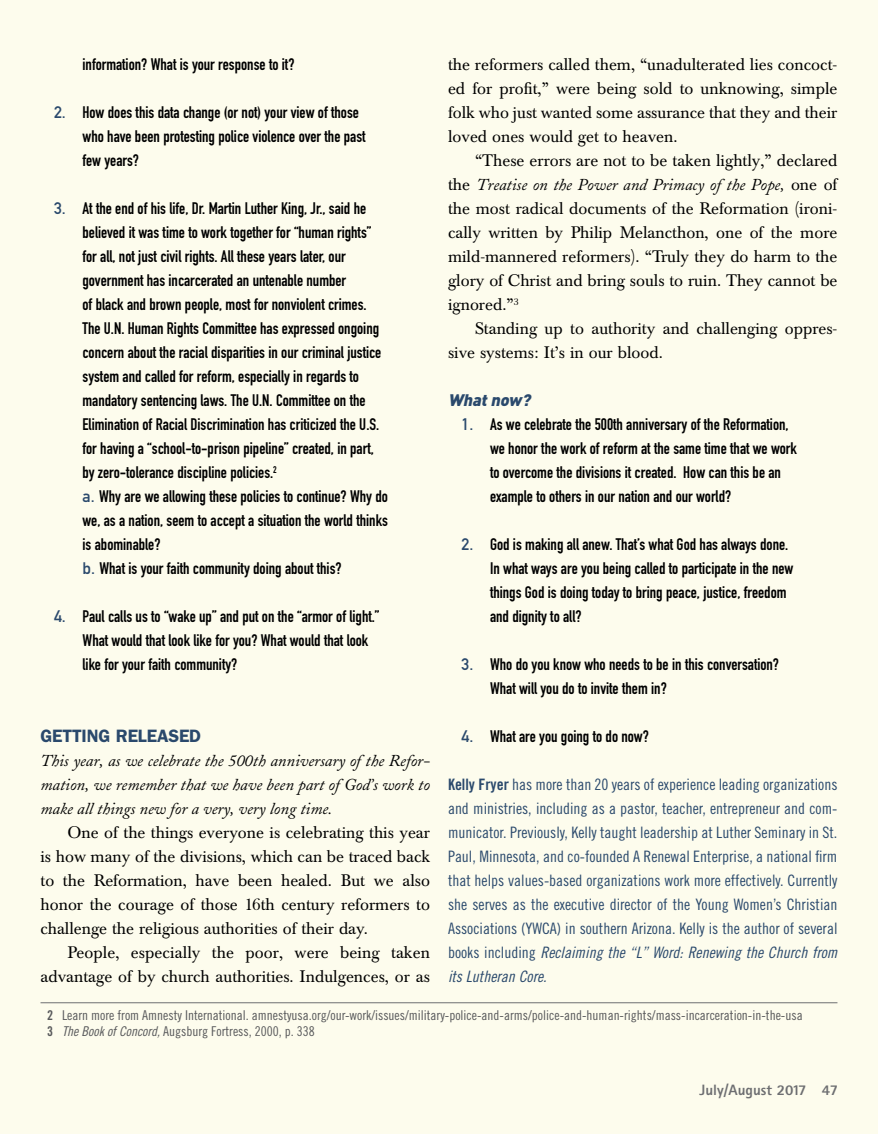
<style>
.page{position:relative;width:878px;height:1134px;background:#fdfced}
.page>*{position:absolute;margin:0;border:0;box-sizing:border-box;transform-origin:0 0}
.t1{font:600 18px "Franklin Gothic";letter-spacing:-.01em;color:#2a496c}
.t2{font:16.5px/24px "DIN Engschrift";color:#000}
.t3{font:16.5px/24px "Baskerville BE";color:#000;text-align:justify}
.t4{font:italic 16.5px/24px "Adobe Caslon";color:#000;text-align:justify}
.t5{font:italic 900 16.5px "DIN";color:#2a496c}
.t6{font:15.75px/24px "Trade Gothic Cond Eighteen";color:#2a496c;text-align:justify}
.t7{font:15.75px/24px "Trade Gothic Cond Eighteen Obl";color:#2a496c}
.t8{font:800 15px "Rotis Sans Serif";color:#6d6e71}
.t9{font:13.5px/16.5px "Trade Gothic Cond Eighteen";color:#58595b}
.s1{font-family:"Baskerville BE";font-style:normal}
.s2{font-family:"DIN Mittelschrift";color:#2a496c}
.s3{font-family:"Trade Gothic Bold Cond Twenty"}
.s4{font-family:"Trade Gothic Cond Eighteen"}
.s5{font-family:"Trade Gothic Cond Eighteen Obl"}
</style>
<div class="page">
<hr style="left:40px;top:1002px;width:797px;height:1px;background:#6d6e71">
<p class="t3" style="left:448px;top:53px;width:391px">the reformers called them, “unadulterated lies concoct&shy;ed for profit,” were being sold to unknowing, simple folk who just wanted some assurance that they and their loved ones would get to heaven.</p>
<p class="t3" style="left:475px;top:149px;width:364px">“These errors are not to be taken lightly,” declared</p>
<p class="t4" style="left:448px;top:173px;width:391px"><span class="s1">the</span> Treatise on the Power and Primacy of the Pope, <span class="s1">one of</span></p>
<p class="t3" style="left:448px;top:197px;width:391px">the most radical documents of the Reformation (ironi&shy;cally written by Philip Melancthon, one of the more mild-mannered reformers). “Truly they do harm to the glory of Christ and bring souls to ruin. They cannot be ignored.”<sup>3</sup></p>
<p class="t3" style="left:448px;top:317px;width:391px;text-indent:27px">Standing up to authority and challenging oppres&shy;sive systems: It’s in our blood.</p>
<p class="t5" style="left:448px;top:389px;width:88px">Whatnow?</p>
<p class="t2" style="left:490px;top:413px;width:308px;text-indent:-28px"><span class="s2">1.</span> As we celebrate the 500th anniversary of the Reformation, we honor the work of reform at the same time that we work to overcome the divisions it created. How can this be an example to others in our nation and our world?</p>
<p class="t2" style="left:490px;top:532px;width:305px;text-indent:-28px"><span class="s2">2.</span> God is making all anew. That’s what God has always done.<br>In what ways are you being called to participate in the new things God is doing today to bring peace, justice, freedom and dignity to all?</p>
<p class="t2" style="left:490px;top:652px;width:290px;text-indent:-28px"><span class="s2">3.</span> Who do you know who needs to be in this conversation?<br>What will you do to invite them in?</p>
<p class="t2" style="left:461px;top:724px;width:189px"><span class="s2">4.</span> What are you going to do now?</p>
<p class="t6" style="left:448px;top:772px;width:391px"><span class="s3">Kelly Fryer</span> has more than 20 years of experience leading organizations and ministries, including as a pastor, teacher, entrepreneur and com&shy;municator. Previously, Kelly taught leadership at Luther Seminary in St.<br>Paul, Minnesota, and co-founded A Renewal Enterprise, a national firm that helps values-based organizations work more effectively. Currently she serves as the executive director of the Young Women’s Christian Associations (YWCA) in southern Arizona. Kelly is the author of several</p>
<p class="t7" style="left:448px;top:940px;width:391px"><span class="s4">books including</span> Reclaiming the “L” Word: Renewing the Church from its Lutheran Core.</p>
<p class="t9" style="left:47px;top:1006px;width:757px"><span class="s3">2</span> Learn more from Amnesty International. amnestyusa.org/our-work/issues/military-police-and-arms/police-and-human-rights/mass-incarceration-in-the-usa<br><span class="s3">3</span> <span class="s5">The Book of Concord,</span> Augsburg Fortress, 2000, p. 338</p>
<p class="t2" style="left:82px;top:53px;width:213px">information? What is your response to it?</p>
<p class="t2" style="left:82px;top:101px;width:284px;text-indent:-28px"><span class="s2">2.</span> How does this data change (or not) your view of those who have been protesting police violence over the past few years?</p>
<p class="t2" style="left:82px;top:197px;width:307px;text-indent:-28px"><span class="s2">3.</span> At the end of his life, Dr. Martin Luther King, Jr., said he believed it was time to work together for “human rights” for all, not just civil rights. All these years later, our government has incarcerated an untenable number<br>of black and brown people, most for nonviolent crimes.<br>The U.N. Human Rights Committee has expressed ongoing concern about the racial disparities in our criminal justice system and called for reform, especially in regards to mandatory sentencing laws. The U.N. Committee on the Elimination of Racial Discrimination has criticized the U.S. for having a “school-to-prison pipeline” created, in part, by zero-tolerance discipline policies.<sup>2<br></sup><span class="s2">a.</span> Why are we allowing these policies to continue? Why do we, as a nation, seem to accept a situation the world thinks is abominable?<br><span class="s2">b.</span> What is your faith community doing about this?</p>
<p class="t2" style="left:82px;top:604px;width:298px;text-indent:-28px"><span class="s2">4.</span> Paul calls us to “wake up” and put on the “armor of light.”<br>What would that look like for you? What would that look like for your faith community?</p>
<p class="t1" style="left:40px;top:725px;width:162px">GETTING RELEASED</p>
<p class="t4" style="left:40px;top:749px;width:391px">This year, as we celebrate the 500th anniversary of the Refor&shy;mation, we remember that we have been part of God’s work to make all things new for a very, very long time.</p>
<p class="t3" style="left:40px;top:821px;width:391px;text-indent:27px">One of the things everyone is celebrating this year is how many of the divisions, which can be traced back to the Reformation, have been healed. But we also honor the courage of those 16th century reformers to challenge the religious authorities of their day.</p>
<p class="t3" style="left:40px;top:941px;width:391px;text-align:right">People, especially the poor, were being taken advantage of by church authorities. Indulgences, or as</p>
<p class="t8" style="left:699px;top:1080px;width:140px">July/August 2017 47</p>
</div>
